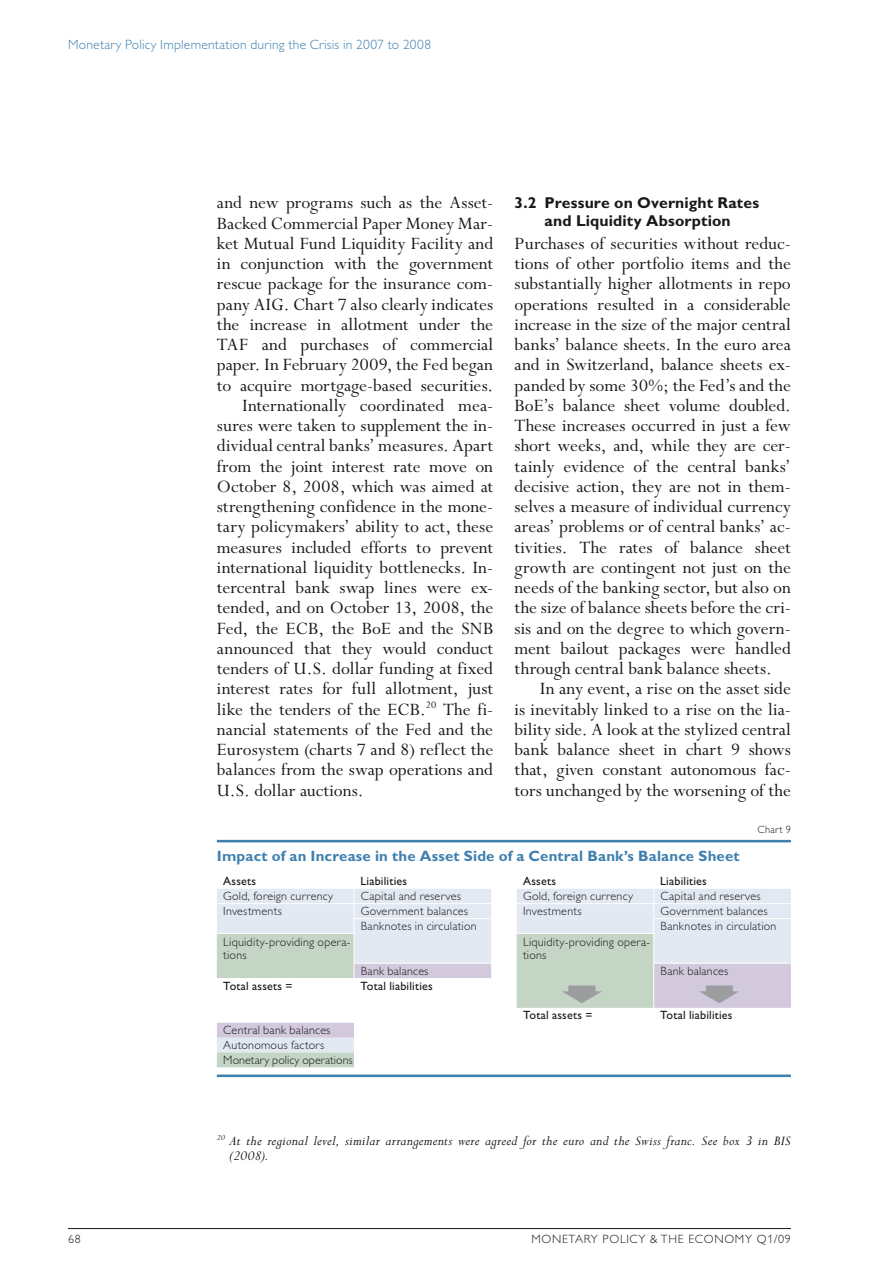
<style>
.page{position:relative;width:893px;height:1263px;background:#fff}
.page>*{position:absolute;margin:0;border:0;box-sizing:border-box;transform-origin:0 0}
.t1{font:19.5px "Perpetua";color:#1a171b}
.t2{font:700 15.75px/18px "Gill Alternate One";letter-spacing:.01em;color:#1a171b;text-align:center}
.t3{font:italic 15px/15px "Perpetua";letter-spacing:.015em;color:#1a171b}
.t4{font:700 15px "Gill Alternate One";letter-spacing:.015em;color:#3f80b0}
.t5{font:300 13.5px "Gill Alternate One";letter-spacing:.02em;color:#3f80b0}
.t6{font:300 12px/12.8px "Gill Alternate One";letter-spacing:.02em;color:#1a171b}
.t7{font:12px "Gill Alternate One";letter-spacing:.02em;color:#1a171b}
.t8{font:300 12px "Gill Alternate One";letter-spacing:.06em;color:#1a171b}
.t9{font:300 10.5px "Gill Alternate One";color:#1a171b}
</style>
<div class="page">
<hr style="left:68px;top:1228px;width:723px;height:1px;background:#1a171b">
<svg style="left:217px;top:1037px;width:137px;height:30px;background:#d4dfdb"></svg>
<hr style="left:217px;top:840px;width:574px;height:2px;background:#3f80b0">
<hr style="left:217px;top:1074px;width:574px;height:3px;background:#3f80b0">
<svg style="left:217px;top:889px;width:574px;height:148px"></svg>
<p class="t5" style="left:68px;top:37px;width:365px">Monetary Policy I mplementation during the Crisis in 2007 to 2008</p>
<p class="t1" style="left:217px;top:193px;width:278px">and new programs such as the Asset-</p>
<p class="t1" style="left:217px;top:213px;width:278px">Backed Commercial Paper Money Mar-</p>
<p class="t1" style="left:217px;top:233px;width:278px">ket Mutual Fund Liquidity Facility and</p>
<p class="t1" style="left:217px;top:253px;width:278px">in conjunction with the government</p>
<p class="t1" style="left:217px;top:274px;width:278px">rescue package for the insurance com-</p>
<p class="t1" style="left:217px;top:294px;width:278px">pany AIG. Chart 7 also clearly indicates</p>
<p class="t1" style="left:217px;top:314px;width:278px">the increase in allotment under the</p>
<p class="t1" style="left:217px;top:334px;width:278px">TAF and purchases of commercial</p>
<p class="t1" style="left:217px;top:355px;width:278px">paper. In February 2009, the Fed began</p>
<p class="t1" style="left:217px;top:375px;width:278px">to acquire mortgage-based securities.</p>
<p class="t1" style="left:242px;top:395px;width:252px">Internationally coordinated mea-</p>
<p class="t1" style="left:217px;top:415px;width:278px">sures were taken to supplement the in-</p>
<p class="t1" style="left:217px;top:436px;width:278px">dividual central banks’ measures. Apart</p>
<p class="t1" style="left:217px;top:456px;width:278px">from the joint interest rate move on</p>
<p class="t1" style="left:217px;top:476px;width:278px">October 8, 2008, which was aimed at</p>
<p class="t1" style="left:217px;top:496px;width:278px">strengthening confidence in the mone-</p>
<p class="t1" style="left:217px;top:517px;width:278px">tary policymakers’ ability to act, these</p>
<p class="t1" style="left:217px;top:537px;width:278px">measures included efforts to prevent</p>
<p class="t1" style="left:217px;top:557px;width:278px">international liquidity bottlenecks. In-</p>
<p class="t1" style="left:217px;top:577px;width:278px">tercentral bank swap lines were ex-</p>
<p class="t1" style="left:217px;top:598px;width:278px">tended, and on October 13, 2008, the</p>
<p class="t1" style="left:217px;top:618px;width:278px">Fed, the ECB, the BoE and the SNB</p>
<p class="t1" style="left:217px;top:638px;width:278px">announced that they would conduct</p>
<p class="t1" style="left:217px;top:658px;width:278px">tenders of U.S. dollar funding at fixed</p>
<p class="t1" style="left:217px;top:679px;width:278px">interest rates for full allotment, just</p>
<p class="t1" style="left:217px;top:699px;width:278px">like the tenders of the ECB.<sup>20</sup> The fi-</p>
<p class="t1" style="left:217px;top:719px;width:278px">nancial statements of the Fed and the</p>
<p class="t1" style="left:217px;top:739px;width:278px">Eurosystem (charts 7 and 8) reflect the</p>
<p class="t1" style="left:217px;top:760px;width:278px">balances from the swap operations and</p>
<p class="t1" style="left:217px;top:780px;width:148px">U.S. dollar auctions.</p>
<p class="t2" style="left:514px;top:194px;width:246px">3.2 Pressure on Overnight Rates and Liquidity Absorption</p>
<p class="t1" style="left:514px;top:233px;width:278px">Purchases of securities without reduc-</p>
<p class="t1" style="left:514px;top:253px;width:278px">tions of other portfolio items and the</p>
<p class="t1" style="left:514px;top:274px;width:278px">substantially higher allotments in repo</p>
<p class="t1" style="left:514px;top:294px;width:278px">operations resulted in a considerable</p>
<p class="t1" style="left:514px;top:314px;width:278px">increase in the size of the major central</p>
<p class="t1" style="left:514px;top:334px;width:278px">banks’ balance sheets. In the euro area</p>
<p class="t1" style="left:514px;top:355px;width:278px">and in Switzerland, balance sheets ex-</p>
<p class="t1" style="left:514px;top:375px;width:278px">panded by some 30%; the Fed’s and the</p>
<p class="t1" style="left:514px;top:395px;width:278px">BoE’s balance sheet volume doubled.</p>
<p class="t1" style="left:514px;top:415px;width:278px">These increases occurred in just a few</p>
<p class="t1" style="left:514px;top:436px;width:278px">short weeks, and, while they are cer-</p>
<p class="t1" style="left:514px;top:456px;width:278px">tainly evidence of the central banks’</p>
<p class="t1" style="left:514px;top:476px;width:278px">decisive action, they are not in them-</p>
<p class="t1" style="left:514px;top:496px;width:278px">selves a measure of individual currency</p>
<p class="t1" style="left:514px;top:517px;width:278px">areas’ problems or of central banks’ ac-</p>
<p class="t1" style="left:514px;top:537px;width:278px">tivities. The rates of balance sheet</p>
<p class="t1" style="left:514px;top:557px;width:278px">growth are contingent not just on the</p>
<p class="t1" style="left:514px;top:577px;width:278px">needs of the banking sector, but also on</p>
<p class="t1" style="left:514px;top:598px;width:278px">the size of balance sheets before the cri-</p>
<p class="t1" style="left:514px;top:618px;width:278px">sis and on the degree to which govern-</p>
<p class="t1" style="left:514px;top:638px;width:278px">ment bailout packages were handled</p>
<p class="t1" style="left:514px;top:658px;width:259px">through central bank balance sheets.</p>
<p class="t1" style="left:540px;top:679px;width:252px">In any event, a rise on the asset side</p>
<p class="t1" style="left:514px;top:699px;width:278px">is inevitably linked to a rise on the lia-</p>
<p class="t1" style="left:514px;top:719px;width:278px">bility side. A look at the stylized central</p>
<p class="t1" style="left:514px;top:739px;width:278px">bank balance sheet in chart 9 shows</p>
<p class="t1" style="left:514px;top:760px;width:278px">that, given constant autonomous fac-</p>
<p class="t1" style="left:514px;top:780px;width:278px">tors unchanged by the worsening of the</p>
<p class="t9" style="left:758px;top:824px;width:35px">Chart 9</p>
<p class="t4" style="left:217px;top:847px;width:524px">Impact of an Increase in the Asset Side of a Central Bank’s Balance Sheet</p>
<p class="t7" style="left:223px;top:874px;width:34px">Assets</p>
<p class="t7" style="left:360px;top:874px;width:48px">Liabilities</p>
<p class="t7" style="left:523px;top:874px;width:34px">Assets</p>
<p class="t7" style="left:660px;top:874px;width:48px">Liabilities</p>
<p class="t6" style="left:223px;top:890px;width:112px">Gold, foreign currency</p>
<p class="t6" style="left:361px;top:890px;width:102px">Capital and reserves</p>
<p class="t6" style="left:523px;top:890px;width:112px">Gold, foreign currency</p>
<p class="t6" style="left:661px;top:890px;width:102px">Capital and reserves</p>
<p class="t6" style="left:223px;top:905px;width:60px">I nvestments</p>
<p class="t6" style="left:361px;top:905px;width:109px">Government balances</p>
<p class="t6" style="left:523px;top:905px;width:60px">I nvestments</p>
<p class="t6" style="left:661px;top:905px;width:109px">Government balances</p>
<p class="t6" style="left:361px;top:920px;width:117px">Banknotes in circulation</p>
<p class="t6" style="left:661px;top:920px;width:117px">Banknotes in circulation</p>
<p class="t6" style="left:223px;top:936px;width:129px">Liquidity-providing opera&shy;tions</p>
<p class="t6" style="left:523px;top:936px;width:129px">Liquidity-providing opera&shy;tions</p>
<p class="t6" style="left:361px;top:964px;width:69px">Bank balances</p>
<p class="t6" style="left:661px;top:964px;width:69px">Bank balances</p>
<p class="t7" style="left:223px;top:979px;width:71px">Total assets =</p>
<p class="t7" style="left:360px;top:979px;width:74px">Total liabilities</p>
<p class="t7" style="left:523px;top:1008px;width:71px">Total assets =</p>
<p class="t7" style="left:660px;top:1008px;width:74px">Total liabilities</p>
<p class="t6" style="left:223px;top:1023px;width:131px;line-height:14.9px">Central bank balances<br>Autonomous factors<br>Monetary policy operations</p>
<p class="t3" style="left:230px;top:1134px;width:563px;text-indent:-13px"><sup>20</sup> At the regional level, similar arrangements were agreed for the euro and the Swiss franc. See box 3 in BIS (2008).</p>
<p class="t6" style="left:68px;top:1233px;width:14px">68</p>
<p class="t8" style="left:531px;top:1232px;width:261px">Monetary Policy &amp; the Economy Q1/09</p>
</div>
